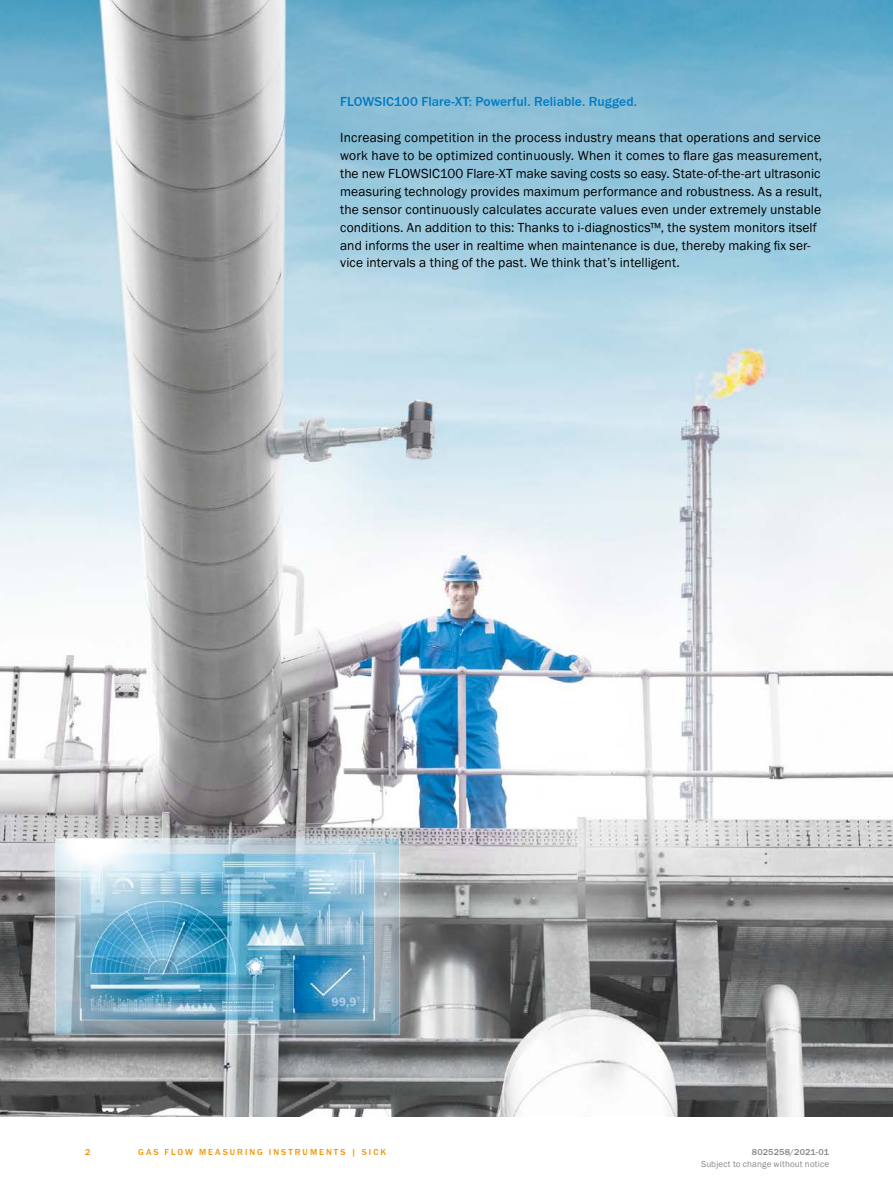
<style>
.page{position:relative;width:893px;height:1188px;background:#fff}
.page>*{position:absolute;margin:0;border:0;box-sizing:border-box;transform-origin:0 0}
.t1{font:13.5px/17.9px "SICK Franklin";letter-spacing:.01em;color:#000}
.t2{font:500 13.5px "SICK Franklin";letter-spacing:.005em;color:#007cc2}
.t3{font:500 9px "SICK Franklin";letter-spacing:.225em;color:#f39200}
.t4{font:9px "SICK Franklin";letter-spacing:.02em;color:#878787}
.t5{font:500 9px "SICK Franklin";letter-spacing:.02em;color:#878787}
</style>
<div class="page">
<img style="left:0;top:0;width:893px;height:1117px">
<p class="t2" style="left:340px;top:93px;width:298px">FLOWSIC100 Flare-XT: Powerful. Reliable. Rugged.</p>
<p class="t1" style="left:340px;top:129px;width:484px">Increasing competition in the process industry means that operations and service work have to be optimized continuously. When it comes to flare gas measurement, the new FLOWSIC100 Flare-XT make saving costs so easy. State-of-the-art ultrasonic measuring technology provides maximum performance and robustness. As a result, the sensor continuously calculates accurate values even under extremely unstable conditions. An addition to this: Thanks to i-diagnostics™, the system monitors itself and informs the user in realtime when maintenance is due, thereby making fix ser&shy;vice intervals a thing of the past. We think that’s intelligent.</p>
<p class="t3" style="left:85px;top:1146px;width:7px">2</p>
<p class="t3" style="left:138px;top:1146px;width:249px">GAS FLOW MEASURING INSTRUMENTS | SICK</p>
<p class="t5" style="left:752px;top:1146px;width:79px">8025258/2021-01</p>
<p class="t4" style="left:701px;top:1159px;width:130px">Subject to change without notice</p>
</div>
